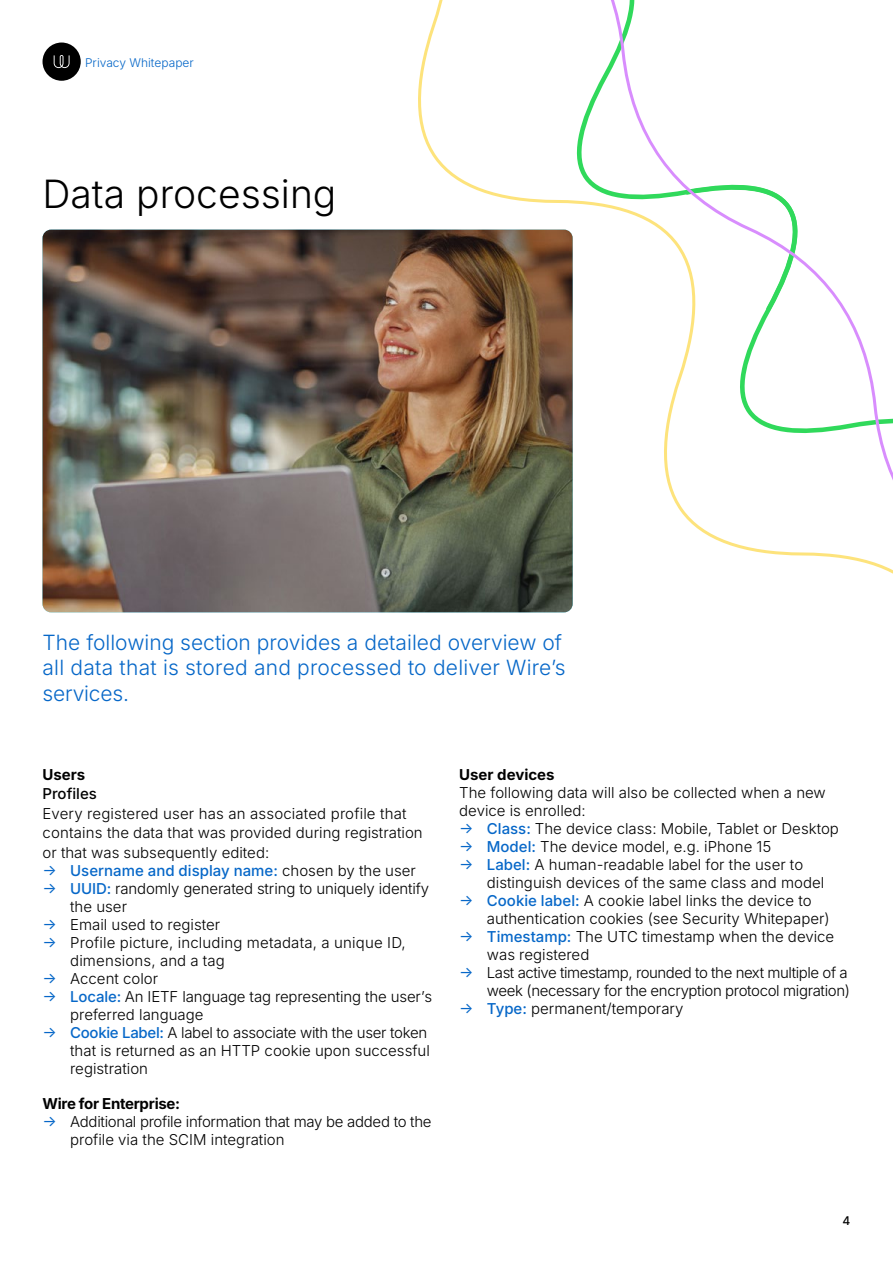
<style>
.page{position:relative;width:893px;height:1263px;background:#fff}
.page>*{position:absolute;margin:0;border:0;box-sizing:border-box;transform-origin:0 0}
.t1{font:300 39px "Inter";color:#000}
.t2{font:300 21px/25.5px "Inter";color:#0667c8}
.t3{font:300 15px/18px "Inter";color:#000}
.t4{font:300 15px/18px "Inter";letter-spacing:-.025em;color:#000;text-align:right}
.t5{font:300 15px/18px "Inter";letter-spacing:-.02em;color:#000}
.t6{font:500 15px "Inter";color:#0667c8}
.t7{font:700 15px "Inter";letter-spacing:-.01em;color:#000}
.t8{font:500 15px "Inter";color:#000}
.t9{font:300 12px "Inter";color:#0667c8}
.t10{font:500 12px "Inter";color:#000}
.s1{font-weight:400}
.s2{font-weight:300;color:#000}
.s3{font-weight:400;color:#0667c8}
.s4{font-weight:500;color:#0667c8}
</style>
<div class="page">
<div style="left:43px;top:43px;width:38px;height:38px;background:#000;border-radius:50%"></div>
<svg style="left:54px;top:55px;width:16px;height:13px"></svg>
<img style="left:43px;top:230px;width:372px;height:382px">
<svg style="left:415px;top:584px;width:158px;height:29px;background:#3b443b"></svg>
<svg style="left:415px;top:0;width:478px;height:584px"></svg>
<p class="t9" style="left:85px;top:54px;width:110px">Privacy Whitepaper</p>
<h1 class="t1" style="left:43px;top:165px;width:295px">Data processing</h1>
<h2 class="t2" style="left:43px;top:629px;width:525px">The following section provides a detailed overview of all data that is stored and processed to deliver Wire’s services.</h2>
<p class="t7" style="left:43px;top:763px;width:44px">Users</p>
<p class="t8" style="left:43px;top:783px;width:56px">Profiles</p>
<p class="t3" style="left:43px;top:803px;width:382px;line-height:19.5px">Every registered user has an associated profile that contains the data that was provided during registration or that was subsequently edited:</p>
<p class="t6" style="left:43px;top:859px;width:375px"><span class="s1">→</span> Username and display name: <span class="s2">chosen by the user</span></p>
<p class="t3" style="left:70px;top:879px;width:361px;text-indent:-28px"><span class="s3">→</span> <span class="s4">UUID:</span> randomly generated string to uniquely identify the user</p>
<p class="t3" style="left:43px;top:915px;width:179px"><span class="s3">→</span> Email used to register</p>
<p class="t3" style="left:70px;top:933px;width:337px;text-indent:-28px"><span class="s3">→</span> Profile picture, including metadata, a unique ID, dimensions, and a tag</p>
<p class="t3" style="left:43px;top:969px;width:117px"><span class="s3">→</span> Accent color</p>
<p class="t3" style="left:70px;top:987px;width:364px;text-indent:-28px"><span class="s3">→</span> <span class="s4">Locale:</span> An IETF language tag representing the user’s preferred language</p>
<p class="t3" style="left:70px;top:1023px;width:361px;text-indent:-28px"><span class="s3">→</span> <span class="s4">Cookie Label:</span> A label to associate with the user token that is returned as an HTTP cookie upon successful registration</p>
<p class="t7" style="left:43px;top:1092px;width:139px">Wire for Enterprise:</p>
<p class="t5" style="left:70px;top:1112px;width:363px;text-indent:-28px"><span class="s3">→</span> Additional profile information that may be added to the profile via the SCIM integration</p>
<p class="t7" style="left:459px;top:763px;width:97px">User devices</p>
<p class="t3" style="left:459px;top:783px;width:368px">The following data will also be collected when a new device is enrolled:</p>
<p class="t3" style="left:459px;top:819px;width:381px"><span class="s3">→</span> <span class="s4">Class:</span> The device class: Mobile, Tablet or Desktop</p>
<p class="t3" style="left:459px;top:837px;width:314px"><span class="s3">→</span> <span class="s4">Model:</span> The device model, e.g. iPhone 15</p>
<p class="t3" style="left:487px;top:855px;width:339px;text-indent:-28px"><span class="s3">→</span> <span class="s4">Label:</span> A human-readable label for the user to distinguish devices of the same class and model</p>
<p class="t3" style="left:487px;top:891px;width:344px;text-indent:-28px"><span class="s3">→</span> <span class="s4">Cookie label:</span> A cookie label links the device to authentication cookies (see Security Whitepaper)</p>
<p class="t3" style="left:487px;top:927px;width:349px;text-indent:-28px"><span class="s3">→</span> <span class="s4">Timestamp:</span> The UTC timestamp when the device was registered</p>
<p class="t4" style="left:459px;top:963px;width:392px"><span class="s3">→</span> Last active timestamp, rounded to the next multiple of a week (necessary for the encryption protocol migration)</p>
<p class="t3" style="left:459px;top:999px;width:226px"><span class="s3">→</span> <span class="s4">Type:</span> permanent/temporary</p>
<p class="t10" style="left:843px;top:1211px;width:9px">4</p>
</div>
